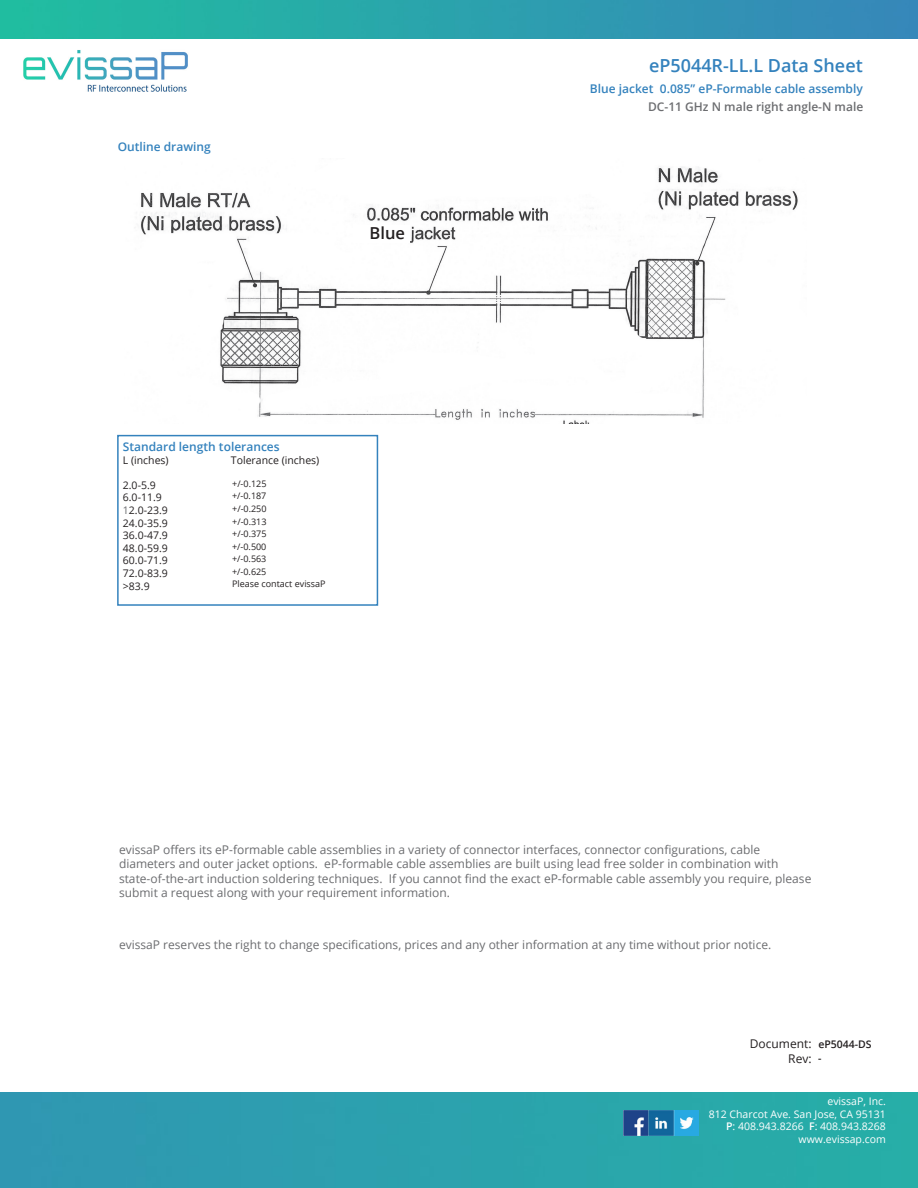
<style>
.page{position:relative;width:918px;height:1188px;background:#fff}
.page>*{position:absolute;margin:0;border:0;box-sizing:border-box;transform-origin:0 0}
.t1{font:600 18px "Open Sans";color:#3482bd}
.t2{font:600 16.5px "Open Sans";color:#231f20}
.t3{font:12px/14.4px "Open Sans";color:#6c6d70}
.t4{font:600 12px "Open Sans";color:#3482bd}
.t5{font:600 12px "Open Sans";color:#6c6d70}
.t6{font:12px "Open Sans";color:#231f20}
.t7{font:10.5px "Open Sans";color:#231f20}
.t8{font:10.5px "Open Sans";color:#fff}
.t9{font:600 10.5px "Open Sans";color:#231f20}
.t10{font:9px "Open Sans";color:#231f20}
.s1{color:#6c6d70}
.s2{font-weight:600}
</style>
<div class="page">
<img style="left:0;top:0;width:918px;height:39px">
<div style="left:117px;top:435px;width:261px;height:171px;background:#fff;border:2px solid #3482bd"></div>
<img style="left:0;top:1093px;width:918px;height:95px">
<img style="left:624px;top:1111px;width:74px;height:25px">
<img style="left:141px;top:166px;width:657px;height:257px">
<div style="left:353px;top:225px;width:56px;height:18px;background:#fff"></div>
<img style="left:23px;top:50px;width:165px;height:42px">
<p class="t1" style="left:649px;top:54px;width:215px">eP5044R-LL.L Data Sheet</p>
<p class="t4" style="left:118px;top:139px;width:95px">Outline drawing</p>
<p class="t2" style="left:370px;top:222px;width:37px">Blue</p>
<p class="t4" style="left:123px;top:438px;width:158px">Standard length tolerances</p>
<p class="t7" style="left:123px;top:453px;width:47px">L (inches)</p>
<p class="t7" style="left:231px;top:453px;width:90px">Tolerance (inches)</p>
<p class="t7" style="left:123px;top:478px;width:34px">2.0-5.9</p>
<p class="t7" style="left:123px;top:490px;width:40px">6.0-11.9</p>
<p class="t7" style="left:123px;top:503px;width:47px"><span class="s1">1</span>2.0-23.9</p>
<p class="t7" style="left:123px;top:516px;width:47px">24.0-35.9</p>
<p class="t7" style="left:123px;top:528px;width:47px">36.0-47.9</p>
<p class="t7" style="left:123px;top:541px;width:47px">48.0-59.9</p>
<p class="t7" style="left:123px;top:553px;width:47px">60.0-71.9</p>
<p class="t7" style="left:123px;top:566px;width:47px">72.0-83.9</p>
<p class="t7" style="left:123px;top:579px;width:28px">&gt;83.9</p>
<p class="t10" style="left:232px;top:477px;width:36px">+/-0.125</p>
<p class="t10" style="left:232px;top:490px;width:36px">+/-0.187</p>
<p class="t10" style="left:232px;top:502px;width:36px">+/-0.250</p>
<p class="t10" style="left:232px;top:515px;width:36px">+/-0.313</p>
<p class="t10" style="left:232px;top:528px;width:36px">+/-0.375</p>
<p class="t10" style="left:232px;top:540px;width:36px">+/-0.500</p>
<p class="t10" style="left:232px;top:553px;width:36px">+/-0.563</p>
<p class="t10" style="left:232px;top:565px;width:36px">+/-0.625</p>
<p class="t10" style="left:232px;top:578px;width:95px">Please contact evissaP</p>
<p class="t4" style="left:590px;top:81px;width:274px">Blue jacket 0.085” eP-Formable cable assembly</p>
<p class="t5" style="left:648px;top:99px;width:217px">DC-11 GHz N male right angle-N male</p>
<p class="t3" style="left:119px;top:842px;width:643px">evissaP offers its eP-formable cable assemblies in a variety of connector interfaces, connector configurations, cable</p>
<p class="t3" style="left:119px;top:856px;width:694px">diameters and outer jacket options. eP-formable cable assemblies are built using lead free solder in combination with state-of-the-art induction soldering techniques. If you cannot find the exact eP-formable cable assembly you require, please submit a request along with your requirement information.</p>
<p class="t3" style="left:119px;top:937px;width:654px">evissaP reserves the right to change specifications, prices and any other information at any time without prior notice.</p>
<p class="t6" style="left:750px;top:1036px;width:63px">Document:</p>
<p class="t6" style="left:788px;top:1050px;width:25px">Rev:</p>
<p class="t9" style="left:818px;top:1037px;width:55px">eP5044-DS</p>
<p class="t9" style="left:818px;top:1051px;width:5px">-</p>
<p class="t8" style="left:827px;top:1094px;width:60px">evissaP, Inc.</p>
<p class="t8" style="left:709px;top:1107px;width:179px">812 Charcot Ave. San Jose, CA 95131</p>
<p class="t8" style="left:726px;top:1119px;width:161px"><span class="s2">P</span>: 408.943.8266 <span class="s2">F</span>: 408.943.8268</p>
<p class="t8" style="left:799px;top:1132px;width:89px">www.evissap.com</p>
</div>
